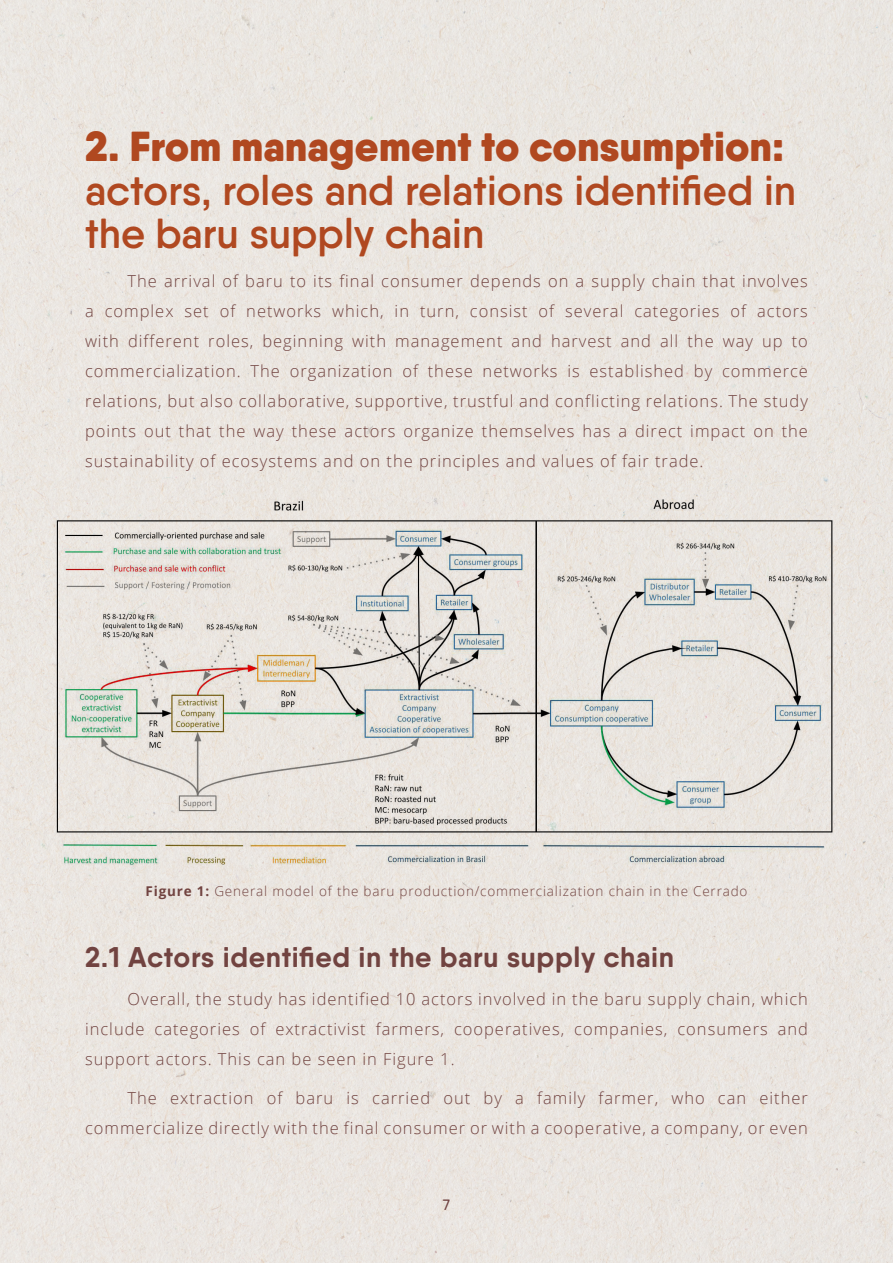
<style>
.page{position:relative;width:893px;height:1263px;background:#eae5e0}
.page>*{position:absolute;margin:0;border:0;box-sizing:border-box;transform-origin:0 0}
.t1{font:600 42px/43.5px "Qanelas Soft";color:#b04820}
.t2{font:900 42px "Qanelas Soft";color:#b04820}
.t3{font:700 28.5px "Qanelas Soft";letter-spacing:.02em;color:#714340}
.t4{font:300 16.5px/30px "Open Sans";letter-spacing:.06em;color:#714340;text-align:justify}
.t5{font:500 15px "Qanelas Soft";color:#714340}
.t6{font:300 13.5px "Open Sans";letter-spacing:.06em;color:#714340}
.s1{font-weight:700}
</style>
<div class="page">
<img style="left:52px;top:488px;width:789px;height:394px">
<h1 class="t2" style="left:85px;top:119px;width:701px">2. From management to consumption:</h1>
<h1 class="t1" style="left:85px;top:168px;width:712px">actors, roles and relations identified in the baru supply chain</h1>
<p class="t4" style="left:85px;top:265px;width:724px;text-indent:43px">The arrival of baru to its final consumer depends on a supply chain that involves a complex set of networks which, in turn, consist of several categories of actors with different roles, beginning with management and harvest and all the way up to commercialization. The organization of these networks is established by commerce relations, but also collaborative, supportive, trustful and conflicting relations. The study points out that the way these actors organize themselves has a direct impact on the sustainability of ecosystems and on the principles and values of fair trade.</p>
<p class="t6" style="left:146px;top:882px;width:603px"><span class="s1">Figure 1:</span> General model of the baru production/commercialization chain in the Cerrado</p>
<h2 class="t3" style="left:85px;top:939px;width:590px">2.1 Actors identified in the baru supply chain</h2>
<p class="t4" style="left:85px;top:984px;width:724px;text-indent:43px">Overall, the study has identified 10 actors involved in the baru supply chain, which include categories of extractivist farmers, cooperatives, companies, consumers and support actors. This can be seen in Figure 1.</p>
<p class="t4" style="left:85px;top:1082px;width:724px;text-align:right">The extraction of baru is carried out by a family farmer, who can either commercialize directly with the final consumer or with a cooperative, a company, or even</p>
<p class="t5" style="left:443px;top:1196px;width:9px">7</p>
</div>
